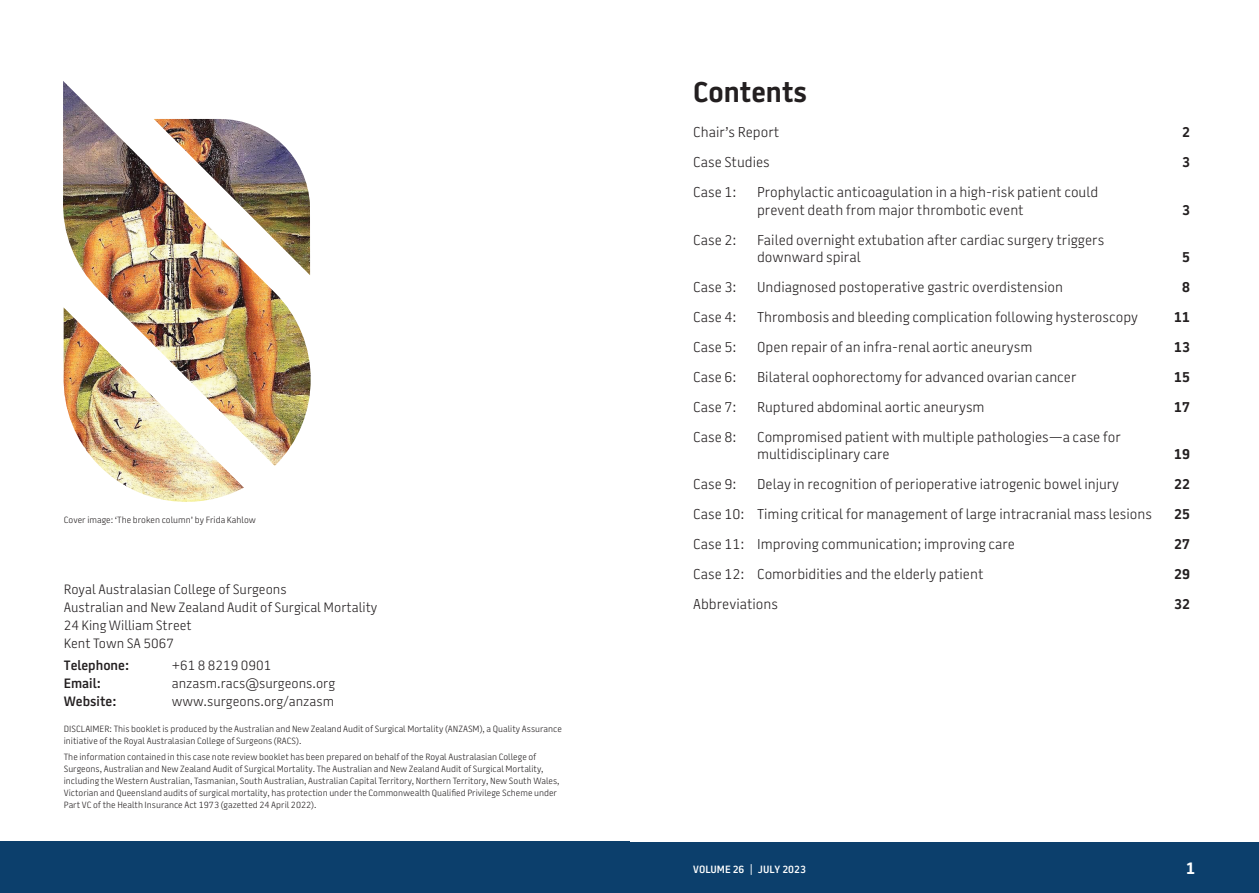
<style>
.page{position:relative;width:1259px;height:893px;background:#fff}
.page>*{position:absolute;margin:0;border:0;box-sizing:border-box;transform-origin:0 0}
.heading_1{font:700 28.5px "Battersea SANS";color:#231f20}
.t1{font:700 16.5px "Battersea SANS";color:#fff}
.t2{font:300 14.25px/17.2px "Battersea SANS";color:#231f20}
.t3{font:700 14.25px "Battersea SANS";color:#231f20}
.t4{font:300 13.5px "Battersea SANS";color:#231f20}
.t5{font:600 13.5px "Battersea SANS";color:#231f20}
.t6{font:600 10.5px "Battersea SANS";color:#fff}
.t7{font:300 9px/12px "Battersea SANS";color:#231f20}
</style>
<div class="page">
<div style="left:629px;top:842px;width:630px;height:51px;background:#0c3f6c"></div>
<div style="left:0;top:842px;width:629px;height:51px;background:#0c3f6c"></div>
<img style="left:63px;top:81px;width:248px;height:421px">
<p class="t7" style="left:64px;top:514px;width:194px">Cover image: ‘The broken column’ by Frida Kahlow</p>
<p class="t4" style="left:64px;top:580px;width:224px">Royal Australasian College of Surgeons</p>
<p class="t4" style="left:64px;top:598px;width:315px">Australian and New Zealand Audit of Surgical Mortality</p>
<p class="t4" style="left:64px;top:616px;width:129px">24 King William Street</p>
<p class="t4" style="left:64px;top:634px;width:112px">Kent Town SA 5067</p>
<p class="t5" style="left:64px;top:656px;width:67px">Telephone:</p>
<p class="t4" style="left:172px;top:656px;width:101px">+61 8 8219 0901</p>
<p class="t5" style="left:64px;top:674px;width:38px">Email:</p>
<p class="t4" style="left:172px;top:674px;width:165px">anzasm.racs@surgeons.org</p>
<p class="t5" style="left:64px;top:692px;width:54px">Website:</p>
<p class="t4" style="left:172px;top:692px;width:164px">www.surgeons.org/anzasm</p>
<p class="t7" style="left:64px;top:723px;width:499px">DISCLAIMER: This booklet is produced by the Australian and New Zealand Audit of Surgical Mortality (ANZASM), a Quality Assurance initiative of the Royal Australasian College of Surgeons (RACS).</p>
<p class="t7" style="left:64px;top:751px;width:497px">The information contained in this case note review booklet has been prepared on behalf of the Royal Australasian College of Surgeons, Australian and New Zealand Audit of Surgical Mortality. The Australian and New Zealand Audit of Surgical Mortality, including the Western Australian, Tasmanian, South Australian, Australian Capital Territory, Northern Territory, New South Wales, Victorian and Queensland audits of surgical mortality, has protection under the Commonwealth Qualified Privilege Scheme under Part VC of the Health Insurance Act 1973 (gazetted 24 April 2022).</p>
<p class="heading_1" style="left:693px;top:73px;width:115px">Contents</p>
<p class="t2" style="left:693px;top:124px;width:88px">Chair’s Report</p>
<p class="t3" style="left:1182px;top:123px;width:9px">2</p>
<p class="t2" style="left:693px;top:154px;width:78px">Case Studies</p>
<p class="t3" style="left:1182px;top:153px;width:9px">3</p>
<p class="t2" style="left:693px;top:184px;width:45px">Case 1:</p>
<p class="t2" style="left:757px;top:184px;width:343px">Prophylactic anticoagulation in a high-risk patient could prevent death from major thrombotic event</p>
<p class="t3" style="left:1182px;top:200px;width:9px">3</p>
<p class="t2" style="left:693px;top:231px;width:45px">Case 2:</p>
<p class="t2" style="left:757px;top:231px;width:349px">Failed overnight extubation after cardiac surgery triggers downward spiral</p>
<p class="t3" style="left:1182px;top:247px;width:9px">5</p>
<p class="t2" style="left:693px;top:279px;width:45px">Case 3:</p>
<p class="t2" style="left:757px;top:279px;width:307px">Undiagnosed postoperative gastric overdistension</p>
<p class="t3" style="left:1182px;top:277px;width:9px">8</p>
<p class="t2" style="left:693px;top:309px;width:45px">Case 4:</p>
<p class="t2" style="left:757px;top:309px;width:382px">Thrombosis and bleeding complication following hysteroscopy</p>
<p class="t3" style="left:1174px;top:307px;width:17px">11</p>
<p class="t2" style="left:693px;top:339px;width:45px">Case 5:</p>
<p class="t2" style="left:757px;top:339px;width:277px">Open repair of an infra-renal aortic aneurysm</p>
<p class="t3" style="left:1174px;top:337px;width:17px">13</p>
<p class="t2" style="left:693px;top:369px;width:45px">Case 6:</p>
<p class="t2" style="left:757px;top:369px;width:321px">Bilateral oophorectomy for advanced ovarian cancer</p>
<p class="t3" style="left:1174px;top:367px;width:17px">15</p>
<p class="t2" style="left:693px;top:399px;width:45px">Case 7:</p>
<p class="t2" style="left:757px;top:399px;width:229px">Ruptured abdominal aortic aneurysm</p>
<p class="t3" style="left:1174px;top:397px;width:17px">17</p>
<p class="t2" style="left:693px;top:429px;width:45px">Case 8:</p>
<p class="t2" style="left:757px;top:429px;width:365px">Compromised patient with multiple pathologies—a case for multidisciplinary care</p>
<p class="t3" style="left:1174px;top:444px;width:17px">19</p>
<p class="t2" style="left:693px;top:476px;width:45px">Case 9:</p>
<p class="t2" style="left:757px;top:476px;width:364px">Delay in recognition of perioperative iatrogenic bowel injury</p>
<p class="t3" style="left:1174px;top:474px;width:17px">22</p>
<p class="t2" style="left:693px;top:506px;width:460px">Case 10: Timing critical for management of large intracranial mass lesions</p>
<p class="t3" style="left:1174px;top:504px;width:17px">25</p>
<p class="t2" style="left:693px;top:536px;width:323px">Case 11: Improving communication; improving care</p>
<p class="t3" style="left:1174px;top:534px;width:17px">27</p>
<p class="t2" style="left:693px;top:566px;width:292px">Case 12: Comorbidities and the elderly patient</p>
<p class="t3" style="left:1174px;top:564px;width:17px">29</p>
<p class="t2" style="left:693px;top:596px;width:86px">Abbreviations</p>
<p class="t3" style="left:1174px;top:594px;width:17px">32</p>
<p class="t6" style="left:693px;top:862px;width:114px">VOLUME 26 | JULY 2023</p>
<p class="t1" style="left:1186px;top:856px;width:11px">1</p>
</div>
